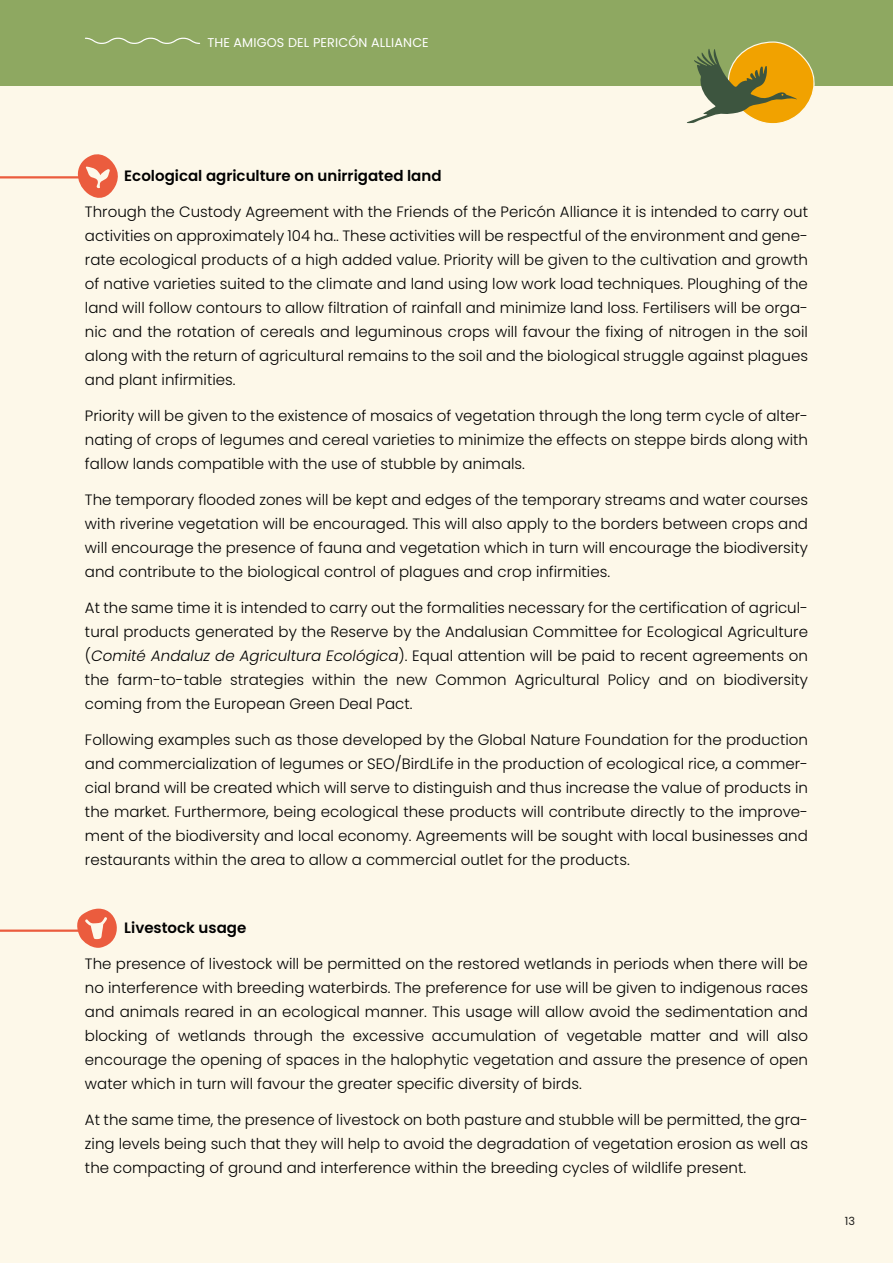
<style>
.page{position:relative;width:893px;height:1263px;background:#fdf8e9}
.page>*{position:absolute;margin:0;border:0;box-sizing:border-box;transform-origin:0 0}
.t1{font:300 15px/24px "Poppins";color:#010101;text-align:justify}
.t2{font:600 15px "Poppins";color:#010101}
.t3{font:12.75px "Poppins";letter-spacing:.01em;color:#fff}
.t4{font:11.25px "Poppins";color:#1d1d1b}
.s1{font-style:italic}
</style>
<div class="page">
<div style="left:0;top:0;width:893px;height:85px;background:#8ea861"></div>
<svg style="left:687px;top:41px;width:133px;height:83px"></svg>
<svg style="left:85px;top:37px;width:116px;height:7px"></svg>
<svg style="left:67px;top:154px;width:51px;height:44px"></svg>
<hr style="left:0;top:176px;width:86px;height:2px;background:#eb5c3e">
<svg style="left:77px;top:909px;width:40px;height:39px"></svg>
<hr style="left:0;top:929px;width:82px;height:3px;background:#eb5c3e">
<p class="t3" style="left:207px;top:35px;width:223px">THE AMIGOS DEL PERICÓN ALLIANCE</p>
<p class="t2" style="left:124px;top:167px;width:319px">Ecological agriculture on unirrigated land</p>
<p class="t1" style="left:85px;top:200px;width:724px">Through the Custody Agreement with the Friends of the Pericón Alliance it is intended to carry out activities on approximately 104 ha.. These activities will be respectful of the environment and gene&shy;rate ecological products of a high added value. Priority will be given to the cultivation and growth of native varieties suited to the climate and land using low work load techniques. Ploughing of the land will follow contours to allow filtration of rainfall and minimize land loss. Fertilisers will be orga&shy;nic and the rotation of cereals and leguminous crops will favour the fixing of nitrogen in the soil along with the return of agricultural remains to the soil and the biological struggle against plagues and plant infirmities.</p>
<p class="t1" style="left:85px;top:404px;width:724px">Priority will be given to the existence of mosaics of vegetation through the long term cycle of alter&shy;nating of crops of legumes and cereal varieties to minimize the effects on steppe birds along with fallow lands compatible with the use of stubble by animals.</p>
<p class="t1" style="left:85px;top:488px;width:725px">The temporary flooded zones will be kept and edges of the temporary streams and water courses with riverine vegetation will be encouraged. This will also apply to the borders between crops and will encourage the presence of fauna and vegetation which in turn will encourage the biodiversity and contribute to the biological control of plagues and crop infirmities.</p>
<p class="t1" style="left:85px;top:596px;width:725px">At the same time it is intended to carry out the formalities necessary for the certification of agricul&shy;tural products generated by the Reserve by the Andalusian Committee for Ecological Agriculture (<span class="s1">Comité Andaluz de Agricultura Ecológica</span>). Equal attention will be paid to recent agreements on the farm-to-table strategies within the new Common Agricultural Policy and on biodiversity coming from the European Green Deal Pact.</p>
<p class="t1" style="left:85px;top:728px;width:725px">Following examples such as those developed by the Global Nature Foundation for the production and commercialization of legumes or SEO/BirdLife in the production of ecological rice, a commer&shy;cial brand will be created which will serve to distinguish and thus increase the value of products in the market. Furthermore, being ecological these products will contribute directly to the improve&shy;ment of the biodiversity and local economy. Agreements will be sought with local businesses and restaurants within the area to allow a commercial outlet for the products.</p>
<p class="t2" style="left:124px;top:919px;width:124px">Livestock usage</p>
<p class="t1" style="left:85px;top:952px;width:725px">The presence of livestock will be permitted on the restored wetlands in periods when there will be no interference with breeding waterbirds. The preference for use will be given to indigenous races and animals reared in an ecological manner. This usage will allow avoid the sedimentation and blocking of wetlands through the excessive accumulation of vegetable matter and will also encourage the opening of spaces in the halophytic vegetation and assure the presence of open water which in turn will favour the greater specific diversity of birds.</p>
<p class="t1" style="left:85px;top:1108px;width:725px">At the same time, the presence of livestock on both pasture and stubble will be permitted, the gra&shy;zing levels being such that they will help to avoid the degradation of vegetation erosion as well as the compacting of ground and interference within the breeding cycles of wildlife present.</p>
<p class="t4" style="left:845px;top:1214px;width:12px">13</p>
</div>
